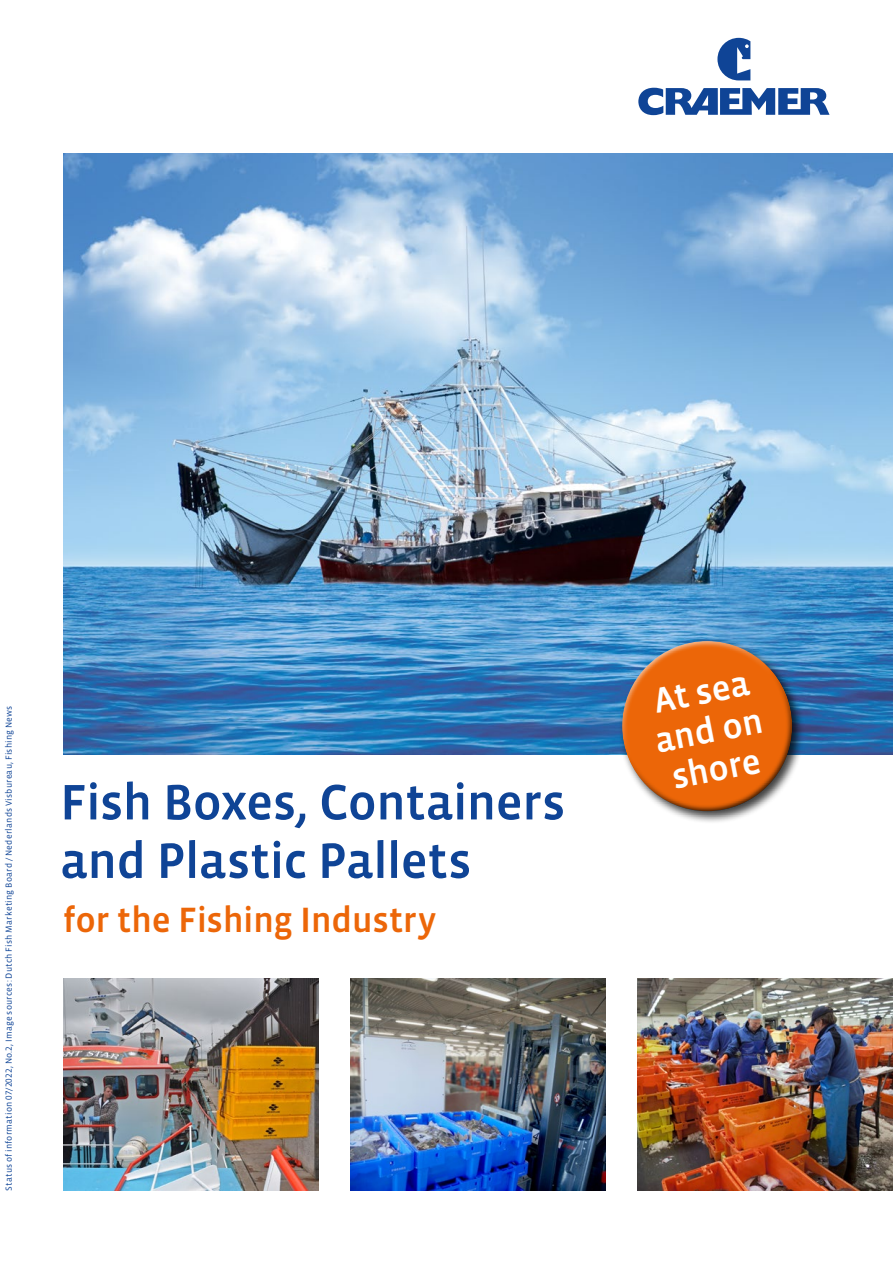
<style>
.page{position:relative;width:893px;height:1263px;background:#fff}
.page>*{position:absolute;margin:0;border:0;box-sizing:border-box;transform-origin:0 0}
.t1{font:500 51px/58.5px "Vista Sans OT";letter-spacing:-.015em;color:#0f4496}
.t2{font:500 36px "Vista Sans OT";letter-spacing:-.01em;color:#ec6608}
.t3{font:500 36px/39px "Vista Sans OT";color:#fff}
.t4{font:9px "Vista Sans OT";letter-spacing:.025em;color:#0f4496}
</style>
<div class="page">
<img style="left:64px;top:153px;width:829px;height:602px">
<img style="left:351px;top:978px;width:255px;height:213px">
<img style="left:64px;top:978px;width:255px;height:213px">
<img style="left:638px;top:978px;width:255px;height:213px">
<svg style="left:638px;top:88px;width:191px;height:27px"></svg>
<svg style="left:717px;top:38px;width:33px;height:42px"></svg>
<div style="left:618px;top:637px;width:186px;height:186px;background:#000;opacity:.75"></div>
<div style="left:620px;top:639px;width:161px;height:124px;background:#fff;opacity:.75"></div>
<div style="left:623px;top:667px;width:170px;height:145px;background:#000;opacity:.75"></div>
<p class="t4" style="left:4px;top:1191px;width:487px;rotate:-90deg">Status of information 07/2022, No.2, Image sources: Dutch Fish Marketing Board / Nederlands Visbureau, Fishing News</p>
<p class="t1" style="left:60px;top:774px;width:507px">Fish Boxes, Containers and Plastic Pallets</p>
<p class="t2" style="left:63px;top:901px;width:375px">for the Fishing Industry</p>
<p class="t3" style="left:650px;top:683px;width:98px;rotate:-11deg">At sea</p>
<p class="t3" style="left:651px;top:722px;width:111px;rotate:-11deg">and on shore</p>
</div>
